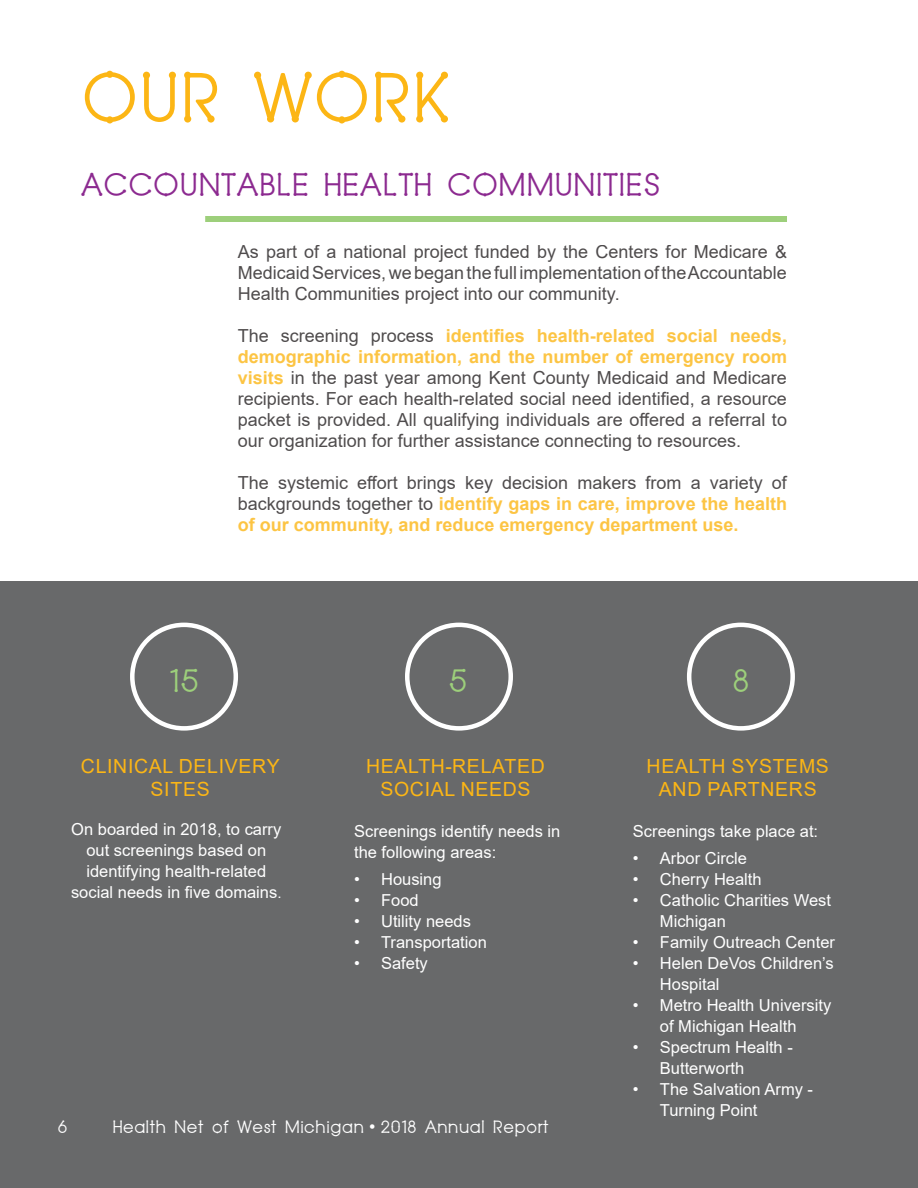
<style>
.page{position:relative;width:918px;height:1188px;background:#fff}
.page>*{position:absolute;margin:0;border:0;box-sizing:border-box;transform-origin:0 0}
.Page_Header_-_Blue{font:72px "HN Bridger";color:#fcb615}
.Page_Section_Title{font:33px "HN Bridger";color:#8c2a90}
.Blue_Text_-_Align_Ce{font:33px "HN Bridger";color:#9dcf7b}
.Blue_Text_-_Align_Ce-2{font:19.5px/23.4px "Arial";letter-spacing:.035em;color:#fcb615;text-align:center}
.t1{font:18px/21px "Arial";color:#231f20;text-align:justify}
.t2{font:700 18px/21px "Arial";color:#fcb615;text-align:justify}
.t3{font:18px "HN Bridger";color:#fff}
.Page_Body_Text_-_Bla{font:16.5px/21px "Arial";color:#fff}
.s1{font-weight:700;color:#fcb615}
.s2{font-weight:400;color:#231f20}
.s3{font-size:15px}
.s4{font-family:"Arial"}
</style>
<div class="page">
<div style="left:0;top:581px;width:918px;height:607px;background:#68696a"></div>
<div style="left:205px;top:216px;width:582px;height:6px;background:#9dcf7b"></div>
<div style="left:130px;top:623px;width:108px;height:108px;border:4px solid #fff;border-radius:50%"></div>
<div style="left:405px;top:623px;width:108px;height:108px;border:4px solid #fff;border-radius:50%"></div>
<div style="left:687px;top:623px;width:108px;height:108px;border:4px solid #fff;border-radius:50%"></div>
<p class="Page_Header_-_Blue" style="left:81px;top:60px;width:373px">OUR WORK</p>
<p class="Page_Section_Title" style="left:81px;top:167px;width:581px">ACCOUNTABLE HEALTH COMMUNITIES</p>
<p class="t1" style="left:238px;top:242px;width:551px">As part of a national project funded by the Centers for Medicare &amp; Medicaid Services, we began the full implementation of the Accountable Health Communities project into our community.</p>
<p class="t1" style="left:238px;top:326px;width:551px">The screening process <span class="s1">identifies health-related social needs, demographic information, and the number of emergency room visits</span> in the past year among Kent County Medicaid and Medicare recipients. For each health-related social need identified, a resource packet is provided. All qualifying individuals are offered a referral to our organization for further assistance connecting to resources.</p>
<p class="t2" style="left:238px;top:473px;width:551px"><span class="s2">The systemic effort brings key decision makers from a variety of backgrounds together to</span> identify gaps in care, improve the health of our community, and reduce emergency department use.</p>
<p class="Blue_Text_-_Align_Ce" style="left:169px;top:663px;width:32px">15</p>
<p class="Blue_Text_-_Align_Ce" style="left:448px;top:663px;width:21px">5</p>
<p class="Blue_Text_-_Align_Ce" style="left:732px;top:663px;width:19px">8</p>
<p class="Blue_Text_-_Align_Ce-2" style="left:81px;top:754px;width:200px">CLINICAL DELIVERY<br>SITES</p>
<p class="Blue_Text_-_Align_Ce-2" style="left:366px;top:754px;width:180px">HEALTH-RELATED<br>SOCIAL NEEDS</p>
<p class="Blue_Text_-_Align_Ce-2" style="left:647px;top:754px;width:184px">HEALTH SYSTEMS<br>AND PARTNERS</p>
<p class="Page_Body_Text_-_Bla" style="left:71px;top:819px;width:212px;text-align:center">On boarded in 2018, to carry out screenings based on identifying health-related social needs in five domains<span class="s3">.</span></p>
<p class="Page_Body_Text_-_Bla" style="left:354px;top:821px;width:208px">Screenings identify needs in the following areas:</p>
<p class="Page_Body_Text_-_Bla" style="left:633px;top:821px;width:187px">Screenings take place at:</p>
<p class="Page_Body_Text_-_Bla" style="left:633px;top:848px;width:116px">• Arbor Circle</p>
<p class="Page_Body_Text_-_Bla" style="left:633px;top:869px;width:130px">• Cherry Health</p>
<p class="Page_Body_Text_-_Bla" style="left:660px;top:890px;width:173px;text-indent:-27px">• Catholic Charities West<br>Michigan</p>
<p class="Page_Body_Text_-_Bla" style="left:633px;top:932px;width:204px">• Family Outreach Center</p>
<p class="Page_Body_Text_-_Bla" style="left:660px;top:953px;width:175px;text-indent:-27px">• Helen DeVos Children’s<br>Hospital</p>
<p class="Page_Body_Text_-_Bla" style="left:633px;top:995px;width:200px;text-align:center">• Metro Health University of Michigan Health</p>
<p class="Page_Body_Text_-_Bla" style="left:660px;top:1037px;width:134px;text-indent:-27px">• Spectrum Health -<br>Butterworth</p>
<p class="Page_Body_Text_-_Bla" style="left:660px;top:1079px;width:155px;text-indent:-27px">• The Salvation Army -<br>Turning Point</p>
<p class="Page_Body_Text_-_Bla" style="left:354px;top:868px;width:89px">• Housing</p>
<p class="Page_Body_Text_-_Bla" style="left:354px;top:889px;width:66px">• Food</p>
<p class="Page_Body_Text_-_Bla" style="left:354px;top:910px;width:118px">• Utility needs</p>
<p class="Page_Body_Text_-_Bla" style="left:354px;top:931px;width:134px">• Transportation</p>
<p class="Page_Body_Text_-_Bla" style="left:354px;top:952px;width:75px">• Safety</p>
<p class="t3" style="left:58px;top:1118px;width:12px">6</p>
<p class="t3" style="left:113px;top:1118px;width:438px">Health Net of West Michigan <span class="s4">•</span> 2018 Annual Report</p>
</div>
